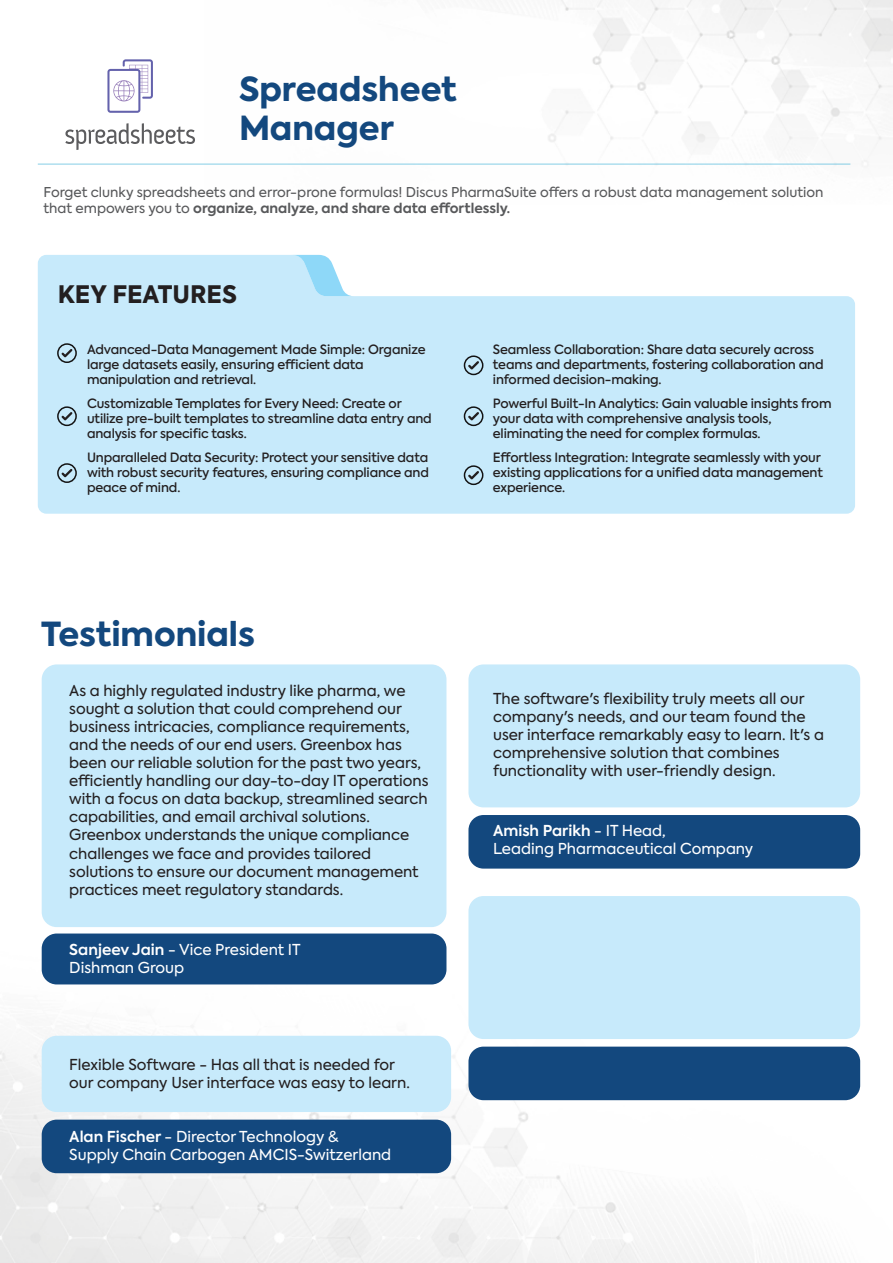
<style>
.page{position:relative;width:893px;height:1263px;background:#fff}
.page>*{position:absolute;margin:0;border:0;box-sizing:border-box;transform-origin:0 0}
.t1{font:800 33px/39.6px "Axiforma";color:#13487e}
.t2{font:800 24px "Axiforma";color:#231f20}
.t3{font:15px/18px "Axiforma";letter-spacing:-.005em;color:#231f20}
.t4{font:15px/18px "Axiforma";color:#fff}
.t5{font:13.5px/16.2px "Axiforma";color:#58595b}
.t6{font:500 12.75px/15px "Axiforma";letter-spacing:-.01em;color:#231f20}
.s1{font-weight:700}
.s2{font-weight:600}
</style>
<div class="page">
<img style="left:0;top:0;width:893px;height:1263px">
<div style="left:42px;top:664px;width:404px;height:263px;background:#c7eafb;border-radius:15px"></div>
<div style="left:42px;top:1036px;width:409px;height:76px;background:#c7eafb;border-radius:15px"></div>
<div style="left:42px;top:933px;width:404px;height:51px;background:#13487e;border-radius:15px"></div>
<div style="left:42px;top:1120px;width:409px;height:53px;background:#13487e;border-radius:15px"></div>
<svg style="left:38px;top:255px;width:817px;height:259px;background:#ccebfb"></svg>
<svg style="left:291px;top:255px;width:62px;height:41px"></svg>
<div style="left:57px;top:343px;width:20px;height:20px;border:2px solid #131313;border-radius:50%"></div>
<svg style="left:62px;top:349px;width:10px;height:8px"></svg>
<div style="left:57px;top:406px;width:20px;height:20px;border:2px solid #131313;border-radius:50%"></div>
<svg style="left:62px;top:412px;width:10px;height:9px"></svg>
<div style="left:57px;top:463px;width:20px;height:20px;border:2px solid #131313;border-radius:50%"></div>
<svg style="left:62px;top:469px;width:10px;height:8px"></svg>
<div style="left:464px;top:355px;width:19px;height:20px;border:2px solid #131313;border-radius:50%"></div>
<svg style="left:468px;top:361px;width:11px;height:9px"></svg>
<div style="left:464px;top:406px;width:19px;height:20px;border:2px solid #131313;border-radius:50%"></div>
<svg style="left:468px;top:412px;width:11px;height:9px"></svg>
<div style="left:464px;top:465px;width:19px;height:20px;border:2px solid #131313;border-radius:50%"></div>
<svg style="left:468px;top:471px;width:11px;height:9px"></svg>
<hr style="left:38px;top:163px;width:812px;height:2px;background:#4eb8db">
<svg style="left:65px;top:123px;width:130px;height:27px"></svg>
<svg style="left:107px;top:59px;width:46px;height:54px"></svg>
<div style="left:468px;top:896px;width:392px;height:143px;background:#c7eafb;border-radius:15px"></div>
<div style="left:468px;top:1046px;width:392px;height:54px;background:#13487e;border-radius:15px"></div>
<div style="left:468px;top:664px;width:392px;height:143px;background:#c7eafb;border-radius:15px"></div>
<div style="left:468px;top:815px;width:392px;height:54px;background:#13487e;border-radius:15px"></div>
<h1 class="t1" style="left:239px;top:69px;width:219px">Spreadsheet<br>Manager</h1>
<p class="t5" style="left:43px;top:184px;width:782px">Forget clunky spreadsheets and error-prone formulas! Discus PharmaSuite offers a robust data management solution that empowers you to <span class="s1">organize, analyze, and share data effortlessly.</span></p>
<h2 class="t2" style="left:58px;top:278px;width:181px">KEY FEATURES</h2>
<p class="t6" style="left:87px;top:342px;width:340px">Advanced-Data Management Made Simple: Organize large datasets easily, ensuring efficient data manipulation and retrieval.</p>
<p class="t6" style="left:87px;top:396px;width:346px">Customizable Templates for Every Need: Create or utilize pre-built templates to streamline data entry and analysis for specific tasks.</p>
<p class="t6" style="left:87px;top:450px;width:343px;text-align:justify">Unparalleled Data Security: Protect your sensitive data with robust security features, ensuring compliance and peace of mind.</p>
<h1 class="t1" style="left:41px;top:615px;width:215px">Testimonials</h1>
<p class="t3" style="left:69px;top:682px;width:361px">As a highly regulated industry like pharma, we sought a solution that could comprehend our business intricacies, compliance requirements, and the needs of our end users. Greenbox has been our reliable solution for the past two years, efficiently handling our day-to-day IT operations with a focus on data backup, streamlined search capabilities, and email archival solutions.<br>Greenbox understands the unique compliance challenges we face and provides tailored solutions to ensure our document management practices meet regulatory standards.</p>
<p class="t4" style="left:69px;top:941px;width:233px"><span class="s2">Sanjeev Jain</span> - Vice President IT<br>Dishman Group</p>
<p class="t3" style="left:69px;top:1056px;width:342px">Flexible Software - Has all that is needed for our company User interface was easy to learn.</p>
<p class="t4" style="left:69px;top:1127px;width:323px"><span class="s2">Alan Fischer</span> - Director Technology &amp;<br>Supply Chain Carbogen AMCIS-Switzerland</p>
<p class="t6" style="left:493px;top:342px;width:332px">Seamless Collaboration: Share data securely across teams and departments, fostering collaboration and informed decision-making.</p>
<p class="t6" style="left:493px;top:396px;width:340px">Powerful Built-In Analytics: Gain valuable insights from your data with comprehensive analysis tools, eliminating the need for complex formulas.</p>
<p class="t6" style="left:493px;top:450px;width:331px">Effortless Integration: Integrate seamlessly with your existing applications for a unified data management experience.</p>
<p class="t3" style="left:493px;top:690px;width:332px">The software's flexibility truly meets all our company's needs, and our team found the user interface remarkably easy to learn. It's a comprehensive solution that combines functionality with user-friendly design.</p>
<p class="t4" style="left:493px;top:822px;width:262px"><span class="s2">Amish Parikh</span> - IT Head,<br>Leading Pharmaceutical Company</p>
</div>
